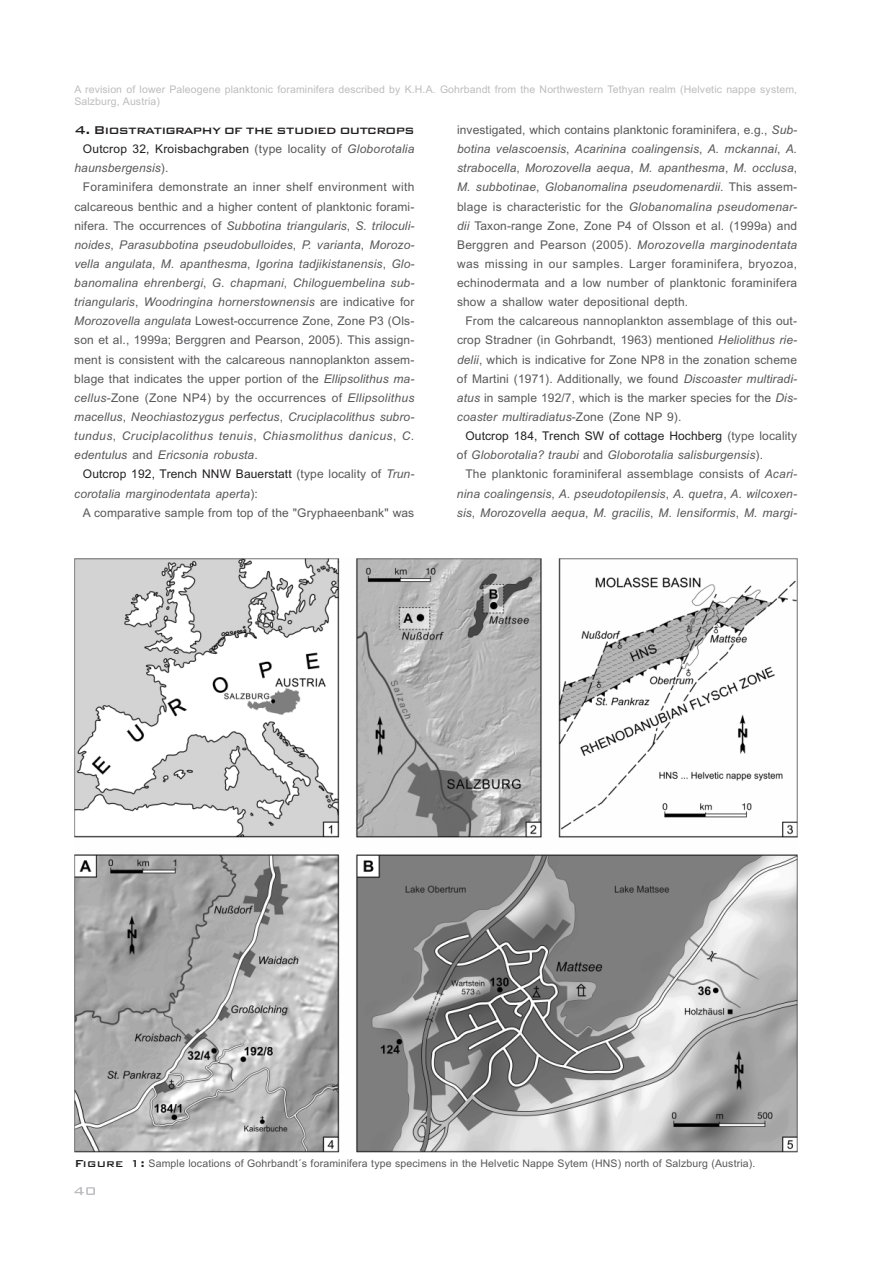
<style>
.page{position:relative;width:893px;height:1263px;background:#fff}
.page>*{position:absolute;margin:0;border:0;box-sizing:border-box;transform-origin:0 0}
.t1{font:500 15px "Bank Gothic BT";letter-spacing:-.04em;color:#231f20}
.t2{font:12px/19.2px "Arial";letter-spacing:.01em;color:#57585a;text-align:justify}
.t3{font:italic 12px/19.2px "Arial";letter-spacing:.01em;color:#57585a}
.t4{font:12px "Arial";letter-spacing:.01em;color:#231f20}
.t5{font:italic 12px "Arial";letter-spacing:.035em;color:#57585a}
.t6{font:10.5px/11.7px "Arial";letter-spacing:.01em;color:#bcbdc0}
.t7{font:10.5px "Arial";letter-spacing:.015em;color:#57585a}
.s1{font-style:italic}
.s2{font-style:normal}
.s3{color:#57585a}
.s4{font-style:italic;color:#57585a}
.s5{font-style:normal;color:#231f20}
.s6{font-family:"Bank Gothic BT";font-weight:500;font-size:13.5px;color:#231f20}
</style>
<div class="page">
<img style="left:74px;top:559px;width:724px;height:594px">
<svg style="left:74px;top:1187px;width:21px;height:8px"></svg>
<p class="t6" style="left:74px;top:84px;width:724px">A revision of lower Paleogene planktonic foraminifera described by K.H.A. Gohrbandt from the Northwestern Tethyan realm (Helvetic nappe system,<br>Salzburg, Austria)</p>
<p class="t1" style="left:74px;top:123px;width:342px">4. Biostratigraphy of the studied outcrops</p>
<p class="t4" style="left:83px;top:144px;width:168px">Outcrop 32, Kroisbachgraben</p>
<p class="t2" style="left:255px;top:140px;width:161px">(type locality of <span class="s1">Globorotalia</span></p>
<p class="t3" style="left:74px;top:159px;width:96px">haunsbergensis<span class="s2">).</span></p>
<p class="t2" style="left:83px;top:179px;width:333px">Foraminifera demonstrate an inner shelf environment with</p>
<p class="t2" style="left:74px;top:198px;width:342px">calcareous benthic and a higher content of planktonic forami-</p>
<p class="t3" style="left:74px;top:217px;width:342px"><span class="s2">nifera. The occurrences of</span> Subbotina triangularis<span class="s2">,</span> S. triloculi-</p>
<p class="t3" style="left:74px;top:236px;width:342px">noides<span class="s2">,</span> Parasubbotina pseudobulloides<span class="s2">,</span> P. varianta<span class="s2">,</span> Morozo-</p>
<p class="t3" style="left:74px;top:255px;width:342px">vella angulata<span class="s2">,</span> M. apanthesma<span class="s2">,</span> Igorina tadjikistanensis<span class="s2">,</span> Glo-</p>
<p class="t3" style="left:74px;top:274px;width:342px">banomalina ehrenbergi<span class="s2">,</span> G. chapmani<span class="s2">,</span> Chiloguembelina sub-</p>
<p class="t3" style="left:74px;top:293px;width:342px">triangularis<span class="s2">,</span> Woodringina hornerstownensis <span class="s2">are indicative for</span></p>
<p class="t2" style="left:74px;top:313px;width:342px"><span class="s1">Morozovella angulata</span> Lowest-occurrence Zone, Zone P3 (Ols-</p>
<p class="t2" style="left:74px;top:332px;width:342px">son et al., 1999a; Berggren and Pearson, 2005). This assign-</p>
<p class="t2" style="left:74px;top:351px;width:342px">ment is consistent with the calcareous nannoplankton assem-</p>
<p class="t2" style="left:74px;top:370px;width:342px">blage that indicates the upper portion of the <span class="s1">Ellipsolithus ma-</span></p>
<p class="t2" style="left:74px;top:389px;width:342px"><span class="s1">cellus</span>-Zone (Zone NP4) by the occurrences of <span class="s1">Ellipsolithus</span></p>
<p class="t3" style="left:74px;top:408px;width:342px">macellus<span class="s2">,</span> Neochiastozygus perfectus<span class="s2">,</span> Cruciplacolithus subro-</p>
<p class="t5" style="left:74px;top:431px;width:342px">tundus<span class="s2">,</span> Cruciplacolithus tenuis<span class="s2">,</span> Chiasmolithus danicus<span class="s2">,</span> C.</p>
<p class="t3" style="left:74px;top:446px;width:185px">edentulus <span class="s2">and</span> Ericsonia robusta<span class="s2">.</span></p>
<p class="t2" style="left:83px;top:485px;width:333px;text-indent:-8px"><span class="s1">corotalia marginodentata aperta</span>):<br>A comparative sample from top of the "Gryphaeenbank" was</p>
<p class="t4" style="left:83px;top:470px;width:333px">Outcrop 192, Trench NNW Bauerstatt <span class="s3">(type locality of</span> <span class="s4">Trun-</span></p>
<p class="t2" style="left:457px;top:121px;width:342px">investigated, which contains planktonic foraminifera, e.g., <span class="s1">Sub&shy;botina velascoensis</span>, <span class="s1">Acarinina coalingensis</span>, <span class="s1">A. mckannai</span>, <span class="s1">A. strabocella</span>, <span class="s1">Morozovella aequa</span>, <span class="s1">M. apanthesma</span>, <span class="s1">M. occlusa</span>, <span class="s1">M. subbotinae</span>, <span class="s1">Globanomalina pseudomenardii</span>. This assem&shy;blage is characteristic for the <span class="s1">Globanomalina pseudomenar&shy;dii</span> Taxon-range Zone, Zone P4 of Olsson et al. (1999a) and Berggren and Pearson (2005). <span class="s1">Morozovella marginodentata </span>was missing in our samples. Larger foraminifera, bryozoa, echinodermata and a low number of planktonic foraminifera show a shallow water depositional depth.</p>
<p class="t2" style="left:457px;top:313px;width:342px;text-indent:9px">From the calcareous nannoplankton assemblage of this out&shy;crop Stradner (in Gohrbandt, 1963) mentioned <span class="s1">Heliolithus rie&shy;delii</span>, which is indicative for Zone NP8 in the zonation scheme of Martini (1971). Additionally, we found <span class="s1">Discoaster multiradi&shy;atus</span> in sample 192/7, which is the marker species for the <span class="s1">Dis&shy;coaster multiradiatus</span>-Zone (Zone NP 9).</p>
<p class="t3" style="left:457px;top:427px;width:342px;text-indent:8px"><span class="s5">Outcrop 184, Trench SW of cottage Hochberg</span> <span class="s2">(type locality of</span> Globorotalia? traubi <span class="s2">and</span> Globorotalia salisburgensis<span class="s2">).</span></p>
<p class="t3" style="left:457px;top:466px;width:342px;text-align:justify;text-indent:9px"><span class="s2">The planktonic foraminiferal assemblage consists of</span> Acari&shy;nina coalingensis<span class="s2">,</span> A. pseudotopilensis<span class="s2">,</span> A. quetra<span class="s2">,</span> A. wilcoxen&shy;sis<span class="s2">,</span> Morozovella aequa<span class="s2">,</span> M. gracilis<span class="s2">,</span> M. lensiformis<span class="s2">,</span> M. margi-</p>
<p class="t7" style="left:74px;top:1160px;width:683px"><span class="s6">Figure 1:</span> Sample locations of Gohrbandt´s foraminifera type specimens in the Helvetic Nappe Sytem (HNS) north of Salzburg (Austria).</p>
</div>
